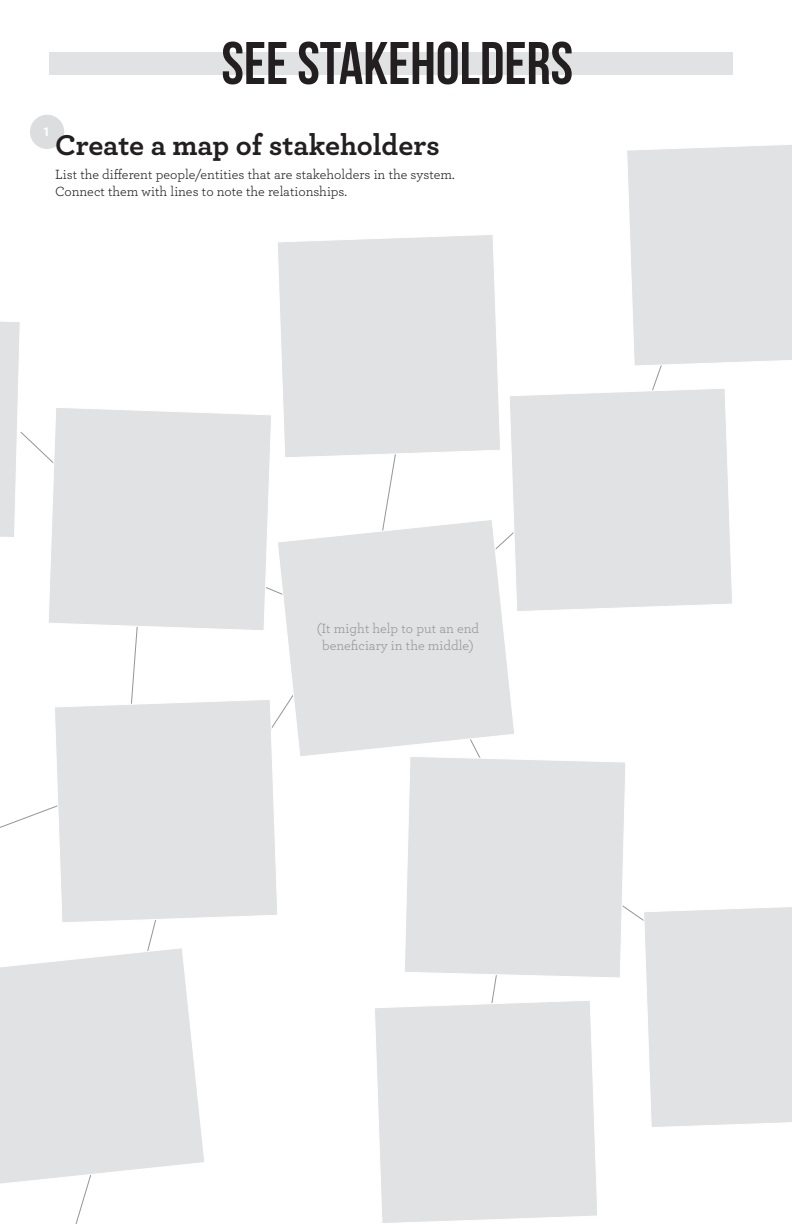
<style>
.page{position:relative;width:792px;height:1224px;background:#fff}
.page>*{position:absolute;margin:0;border:0;box-sizing:border-box;transform-origin:0 0}
.t1{font:60px "Bebas Neue";color:#231f20}
.t2{font:700 30px "Archer";letter-spacing:-.005em;color:#231f20}
.t3{font:14px "Archer";color:#231f20}
.t4{font:14px/16.8px "Archer";color:#939598;text-align:center}
.t5{font:700 12px "Gotham";color:#fff}
</style>
<div class="page">
<svg style="left:0;top:806px;width:54px;height:22px"></svg>
<svg style="left:131px;top:632px;width:7px;height:67px"></svg>
<svg style="left:75px;top:1186px;width:13px;height:38px"></svg>
<div style="left:50px;top:52px;width:683px;height:23px;background:#e1e2e4"></div>
<div style="left:30px;top:115px;width:34px;height:34px;background:#dcdddf;border-radius:50%"></div>
<svg style="left:492px;top:979px;width:5px;height:20px"></svg>
<svg style="left:384px;top:459px;width:11px;height:60px"></svg>
<svg style="left:148px;top:924px;width:7px;height:23px"></svg>
<div style="left:49px;top:408px;width:223px;height:224px;background:#e1e2e4"></div>
<svg style="left:276px;top:519px;width:238px;height:237px"></svg>
<svg style="left:54px;top:699px;width:225px;height:225px;background:#e3e4e6"></svg>
<div style="left:508px;top:392px;width:224px;height:220px;background:#e1e2e4"></div>
<svg style="left:405px;top:756px;width:220px;height:223px;background:#e3e3e5"></svg>
<svg style="left:610px;top:897px;width:182px;height:230px"></svg>
<svg style="left:0;top:947px;width:204px;height:239px;background:#e4e5e7"></svg>
<svg style="left:375px;top:999px;width:222px;height:224px;background:#e3e4e5"></svg>
<svg style="left:626px;top:145px;width:166px;height:261px"></svg>
<svg style="left:278px;top:235px;width:222px;height:224px;background:#e3e4e5"></svg>
<svg style="left:0;top:321px;width:62px;height:217px"></svg>
<p class="t1" style="left:221px;top:30px;width:353px">SEE STAKEHOLDERS</p>
<p class="t5" style="left:44px;top:125px;width:7px">1</p>
<p class="t2" style="left:55px;top:122px;width:386px">Create a map of stakeholders</p>
<p class="t3" style="left:55px;top:165px;width:401px">List the different people/entities that are stakeholders in the system.</p>
<p class="t3" style="left:55px;top:182px;width:293px">Connect them with lines to note the relationships.</p>
<p class="t4" style="left:317px;top:619px;width:164px">(It might help to put an end beneficiary in the middle)</p>
</div>
